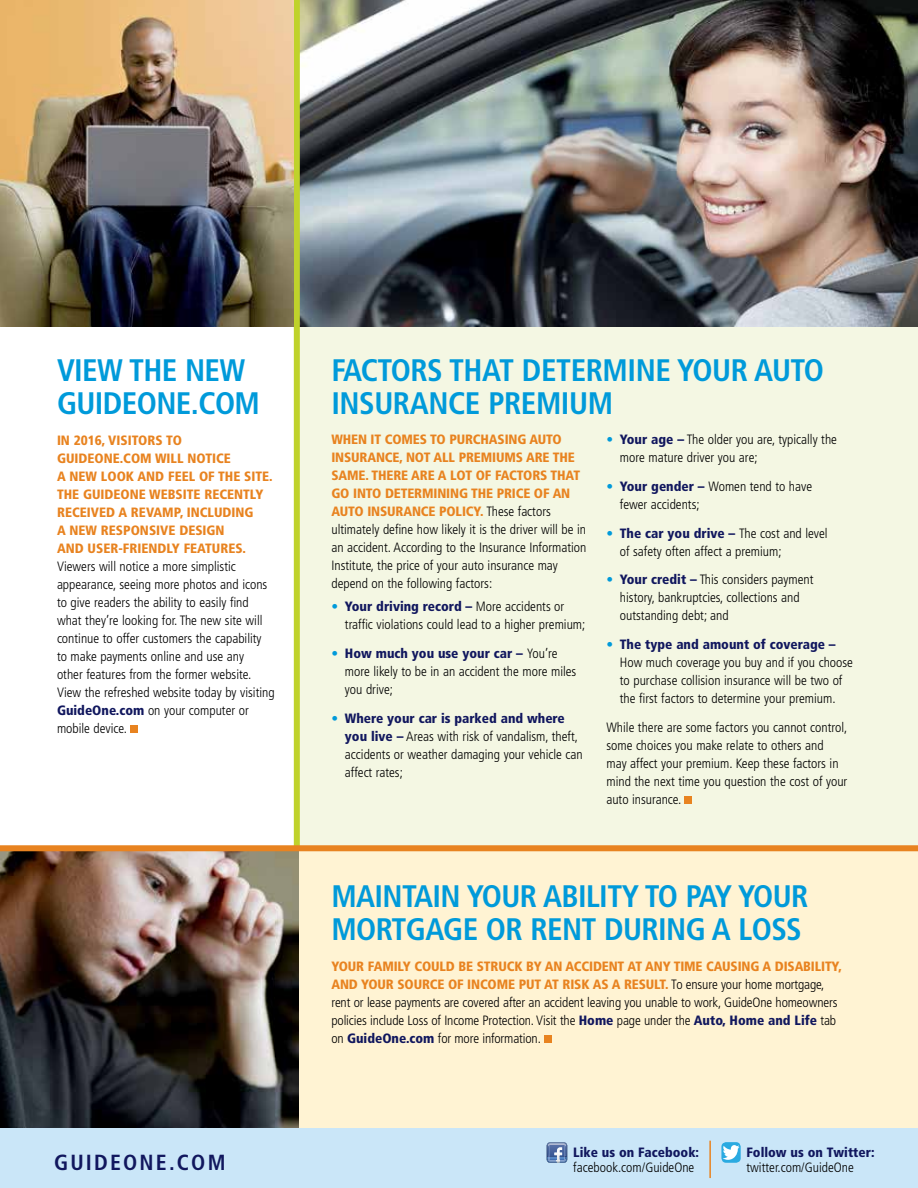
<style>
.page{position:relative;width:918px;height:1188px;background:#fff}
.page>*{position:absolute;margin:0;border:0;box-sizing:border-box;transform-origin:0 0}
.t1{font:700 condensed 31.2px/33px "Frutiger LT Std";letter-spacing:-.02em;color:#009ada}
.t2{font:700 condensed 21.9px "Frutiger LT Std";letter-spacing:.1em;color:#11175e}
.t3{font:300 condensed 13.5px/18px "Frutiger LT Std";color:#000}
.t4{font:900 condensed 13.5px/18px "Frutiger LT Std";color:#e88320}
.t5{font:900 condensed 13.5px "Frutiger LT Std";color:#11175e}
.s1{font-weight:900;color:#11175e}
.s2{font-weight:900;color:#e88320}
.s3{color:#009ada}
</style>
<div class="page">
<img style="left:0;top:851px;width:300px;height:278px">
<div style="left:300px;top:848px;width:618px;height:315px;background:#fff3d3"></div>
<div style="left:544px;top:1036px;width:7px;height:7px;background:#e88320"></div>
<div style="left:295px;top:216px;width:623px;height:632px;background:#f4f7e3"></div>
<div style="left:685px;top:797px;width:7px;height:7px;background:#e88320"></div>
<img style="left:300px;top:0;width:618px;height:327px">
<div style="left:294px;top:0;width:6px;height:849px;background:#bfd22b"></div>
<div style="left:0;top:845px;width:918px;height:6px;background:#e88320"></div>
<div style="left:0;top:1129px;width:918px;height:59px;background:#cae6f8"></div>
<svg style="left:547px;top:1142px;width:20px;height:21px"></svg>
<img style="left:548px;top:1144px;width:18px;height:3px">
<svg style="left:721px;top:1142px;width:20px;height:21px"></svg>
<hr style="left:709px;top:1141px;width:2px;height:37px;background:#e88320">
<div style="left:130px;top:726px;width:8px;height:7px;background:#e88320"></div>
<img style="left:0;top:0;width:294px;height:327px">
<h1 class="t1" style="left:57px;top:353px;width:204px">VIEW THE NEW<br>GUIDEONE.COM</h1>
<p class="t4" style="left:57px;top:431px;width:217px">IN 2016, VISITORS TO<br>GUIDEONE.COM WILL NOTICE<br>A NEW LOOK AND FEEL OF THE SITE.<br>THE GUIDEONE WEBSITE RECENTLY<br>RECEIVED A REVAMP, INCLUDING<br>A NEW RESPONSIVE DESIGN<br>AND USER-FRIENDLY FEATURES.</p>
<p class="t3" style="left:57px;top:558px;width:219px">Viewers will notice a more simplistic appearance, seeing more photos and icons to give readers the ability to easily find what they’re looking for. The new site will continue to offer customers the capability to make payments online and use any<br>other features from the former website.<br>View the refreshed website today by visiting <span class="s1">GuideOne.com</span> on your computer or mobile device.</p>
<h2 class="t2" style="left:54px;top:1149px;width:173px">GUIDEONE.COM</h2>
<h1 class="t1" style="left:331px;top:353px;width:494px">FACTORS THAT DETERMINE YOUR AUTO<br>INSURANCE PREMIUM</h1>
<p class="t3" style="left:331px;top:431px;width:256px"><span class="s2">WHEN IT COMES TO PURCHASING AUTO INSURANCE, NOT ALL PREMIUMS ARE THE SAME. THERE ARE A LOT OF FACTORS THAT GO INTO DETERMINING THE PRICE OF AN AUTO INSURANCE POLICY.</span> These factors ultimately define how likely it is the driver will be in an accident. According to the Insurance Information Institute, the price of your auto insurance may depend on the following factors:</p>
<p class="t3" style="left:345px;top:598px;width:242px;text-indent:-14px"><span class="s3">•</span> <span class="s1">Your driving record –</span> More accidents or traffic violations could lead to a higher premium;</p>
<p class="t3" style="left:345px;top:645px;width:233px;text-indent:-14px"><span class="s3">•</span> <span class="s1">How much you use your car –</span> You’re more likely to be in an accident the more miles you drive;</p>
<p class="t3" style="left:345px;top:710px;width:239px;text-indent:-14px"><span class="s3">•</span> <span class="s1">Where your car is parked and where you live –</span> Areas with risk of vandalism, theft, accidents or weather damaging your vehicle can affect rates;</p>
<p class="t3" style="left:620px;top:431px;width:219px;text-indent:-14px"><span class="s3">•</span> <span class="s1">Your age –</span> The older you are, typically the more mature driver you are;</p>
<p class="t3" style="left:620px;top:477px;width:194px;text-indent:-14px"><span class="s3">•</span> <span class="s1">Your gender –</span> Women tend to have fewer accidents;</p>
<p class="t3" style="left:620px;top:524px;width:209px;text-indent:-14px"><span class="s3">•</span> <span class="s1">The car you drive –</span> The cost and level of safety often affect a premium;</p>
<p class="t3" style="left:620px;top:571px;width:195px;text-indent:-14px"><span class="s3">•</span> <span class="s1">Your credit –</span> This considers payment history, bankruptcies, collections and outstanding debt; and</p>
<p class="t3" style="left:620px;top:636px;width:235px;text-indent:-14px"><span class="s3">•</span> <span class="s1">The type and amount of coverage – </span>How much coverage you buy and if you choose to purchase collision insurance will be two of the first factors to determine your premium.</p>
<p class="t3" style="left:606px;top:719px;width:243px">While there are some factors you cannot control, some choices you make relate to others and<br>may affect your premium. Keep these factors in mind the next time you question the cost of your auto insurance.</p>
<h1 class="t1" style="left:331px;top:879px;width:479px">MAINTAIN YOUR ABILITY TO PAY YOUR<br>MORTGAGE OR RENT DURING A LOSS</h1>
<p class="t3" style="left:331px;top:958px;width:512px"><span class="s2">YOUR FAMILY COULD BE STRUCK BY AN ACCIDENT AT ANY TIME CAUSING A DISABILITY, AND YOUR SOURCE OF INCOME PUT AT RISK AS A RESULT.</span> To ensure your home mortgage, rent or lease payments are covered after an accident leaving you unable to work, GuideOne homeowners policies include Loss of Income Protection. Visit the <span class="s1">Home</span> page under the <span class="s1">Auto, Home and Life</span> tab on <span class="s1">GuideOne.com</span> for more information.</p>
<p class="t5" style="left:573px;top:1144px;width:127px">Like us on Facebook:</p>
<p class="t3" style="left:573px;top:1159px;width:123px">facebook.com/GuideOne</p>
<p class="t5" style="left:746px;top:1144px;width:130px">Follow us on Twitter:</p>
<p class="t3" style="left:746px;top:1158px;width:109px">twitter.com/GuideOne</p>
</div>
